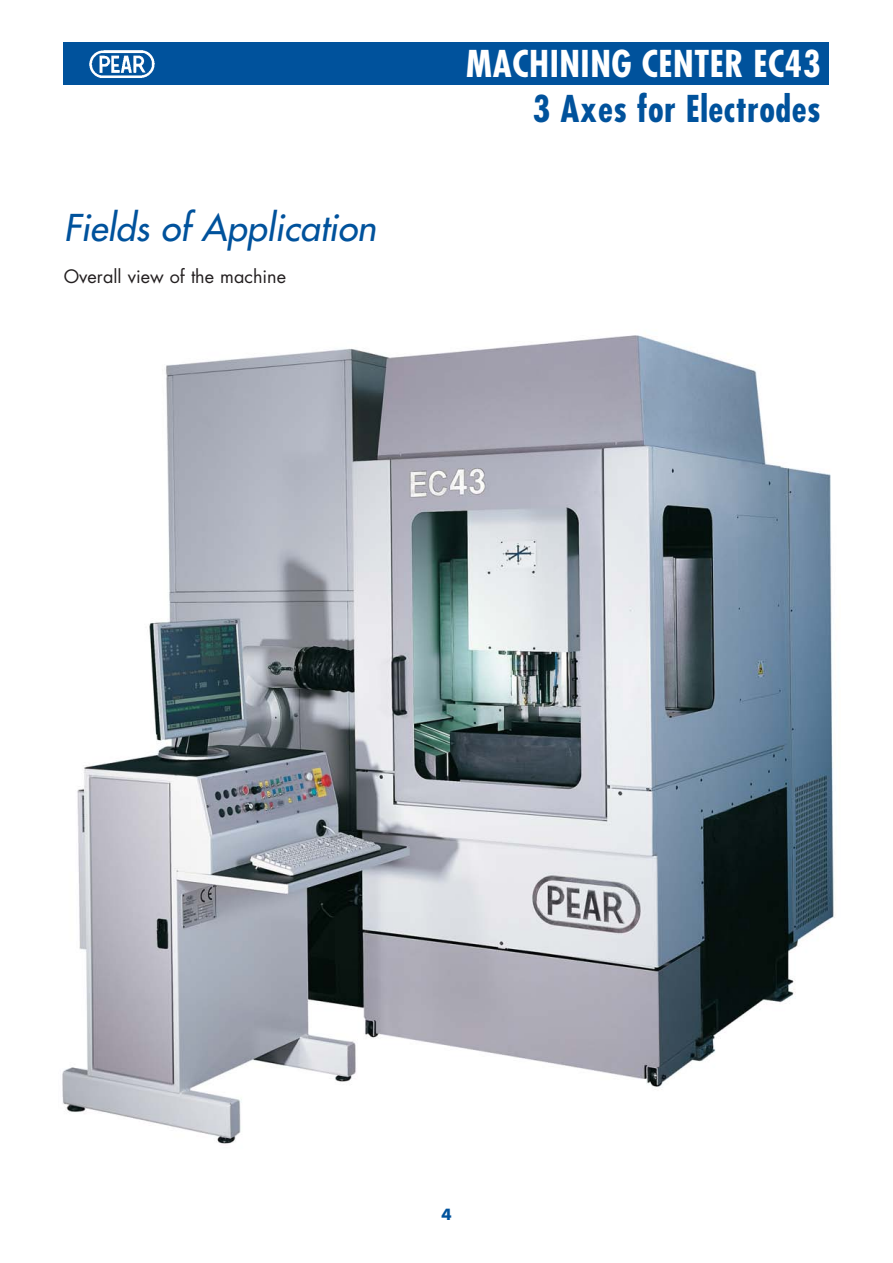
<style>
.page{position:relative;width:893px;height:1263px;background:#fff}
.page>*{position:absolute;margin:0;border:0;box-sizing:border-box;transform-origin:0 0}
.t1{font:700 condensed 36px "Futura";letter-spacing:.015em;color:#fff}
.t2{font:italic 36px "Futura";color:#00529c}
.t3{font:700 condensed 36px "Futura";letter-spacing:.015em;color:#00529c}
.t4{font:18px "Futura";color:#231f20}
.t5{font:700 15px "Futura";color:#00529c}
</style>
<div class="page">
<div style="left:64px;top:43px;width:765px;height:42px;background:#00529c"></div>
<img style="left:89px;top:50px;width:66px;height:28px">
<img style="left:62px;top:335px;width:773px;height:809px">
<h1 class="t2" style="left:64px;top:204px;width:314px">Fields of Application</h1>
<p class="t4" style="left:64px;top:264px;width:224px">Overall view of the machine</p>
<h1 class="t1" style="left:466px;top:41px;width:356px">MACHINING CENTER EC43</h1>
<h1 class="t3" style="left:533px;top:86px;width:289px">3 Axes for Electrodes</h1>
<p class="t5" style="left:441px;top:1204px;width:12px">4</p>
</div>
